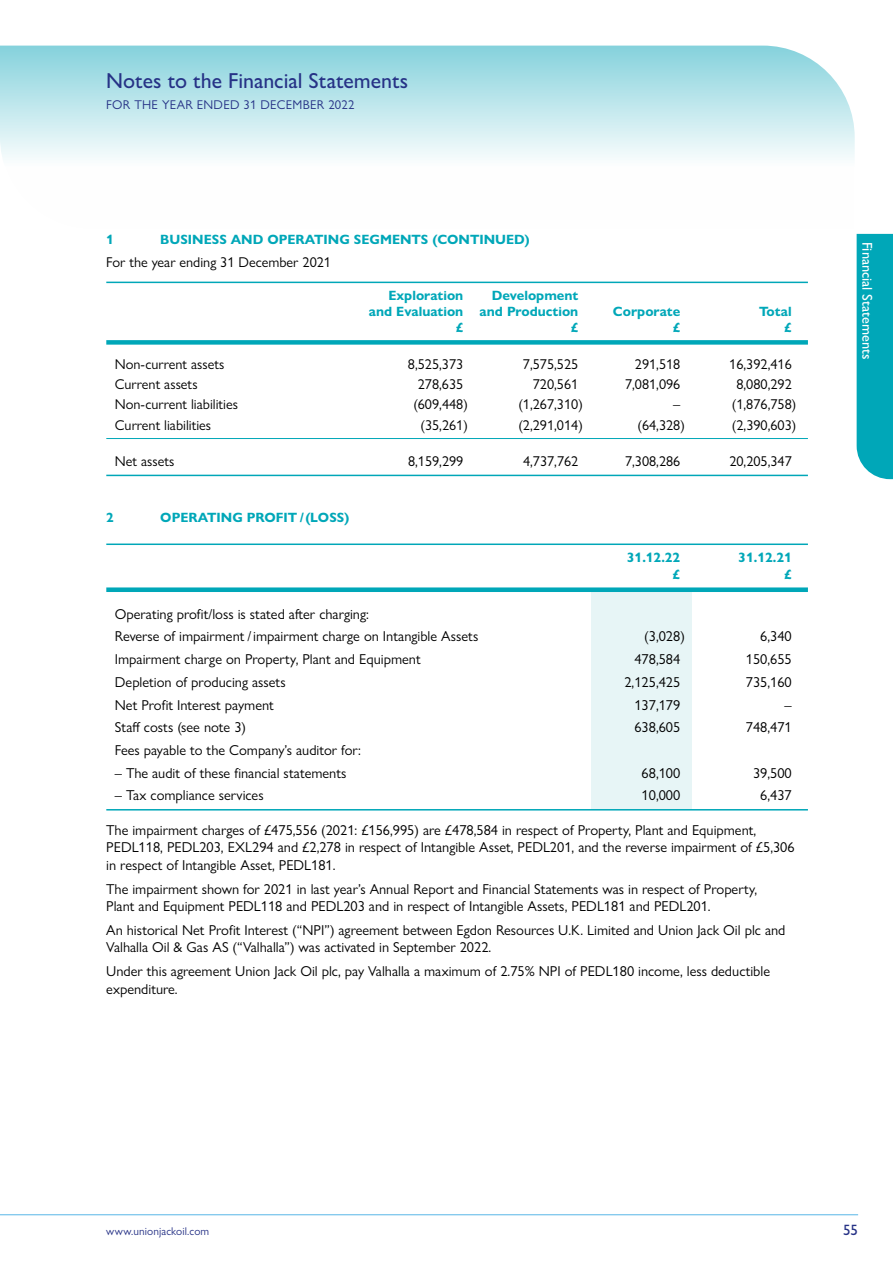
<style>
.page{position:relative;width:893px;height:1263px;background:#fff}
.page>*{position:absolute;margin:0;border:0;box-sizing:border-box;transform-origin:0 0}
.t1{font:500 21.75px "Gill Sans Nova";color:#263286}
.t2{font:500 15px "Gill Sans Nova";color:#263286}
.t3{font:14.4px/17.4px "Gill Sans Nova";color:#000}
.t4{font:14.25px "Gill Sans Nova";color:#000}
.t5{font:500 14.25px "Gill Sans Nova";color:#fff}
.t6{font:700 13.65px "Gill Sans Nova";color:#00a7b8}
.t7{font:700 13.5px/15.8px "Gill Sans Nova";color:#00a7b8;text-align:right}
.t8{font:12.75px "Gill Sans Nova";letter-spacing:.02em;color:#263286}
.t9{font:11.25px "Gill Sans Nova";letter-spacing:.01em;color:#263286}
</style>
<div class="page">
<div style="left:857px;top:234px;width:36px;height:245px;background:#00a7b8"></div>
<svg style="left:1px;top:46px;width:854px;height:112px;background:#bee6ec"></svg>
<svg style="left:0;top:46px;width:1px;height:101px"></svg>
<div style="left:591px;top:590px;width:101px;height:220px;background:#e7f5f6"></div>
<hr style="left:0;top:1214px;width:858px;height:1px;background:#58b6e7">
<hr style="left:106px;top:282px;width:702px;height:1px;background:#00a7b8">
<div style="left:106px;top:340px;width:702px;height:5px;background:#00a7b8"></div>
<hr style="left:106px;top:438px;width:702px;height:1px;background:#00a7b8">
<hr style="left:106px;top:475px;width:702px;height:1px;background:#00a7b8">
<hr style="left:106px;top:543px;width:702px;height:2px;background:#00a7b8">
<div style="left:106px;top:587px;width:702px;height:5px;background:#00a7b8"></div>
<hr style="left:106px;top:809px;width:702px;height:1px;background:#00a7b8">
<h1 class="t1" style="left:106px;top:67px;width:303px">Notes to the Financial Statements</h1>
<p class="t8" style="left:106px;top:97px;width:250px">FOR THE YEAR ENDED 31 DECEMBER 2022</p>
<p class="t7" style="left:106px;top:231px;width:9px">1</p>
<p class="t7" style="left:160px;top:231px;width:371px">BUSINESS AND OPERATING SEGMENTS (CONTINUED)</p>
<p class="t4" style="left:106px;top:254px;width:226px">For the year ending 31 December 2021</p>
<p class="t7" style="left:388px;top:288px;width:76px">Exploration</p>
<p class="t7" style="left:369px;top:288px;width:211px">Development<br>and Evaluation and Production</p>
<p class="t7" style="left:613px;top:303px;width:69px">Corporate</p>
<p class="t7" style="left:759px;top:303px;width:34px">Total</p>
<p class="t7" style="left:456px;top:319px;width:9px">£</p>
<p class="t7" style="left:571px;top:319px;width:9px">£</p>
<p class="t7" style="left:673px;top:319px;width:9px">£</p>
<p class="t7" style="left:784px;top:319px;width:9px">£</p>
<p class="t4" style="left:115px;top:355px;width:111px">Non-current assets</p>
<p class="t4" style="left:408px;top:355px;width:57px">8,525,373</p>
<p class="t4" style="left:523px;top:355px;width:57px">7,575,525</p>
<p class="t4" style="left:635px;top:355px;width:47px">291,518</p>
<p class="t4" style="left:729px;top:355px;width:64px">16,392,416</p>
<p class="t4" style="left:115px;top:376px;width:84px">Current assets</p>
<p class="t4" style="left:418px;top:376px;width:47px">278,635</p>
<p class="t4" style="left:533px;top:376px;width:47px">720,561</p>
<p class="t4" style="left:625px;top:376px;width:57px">7,081,096</p>
<p class="t4" style="left:736px;top:376px;width:57px">8,080,292</p>
<p class="t4" style="left:115px;top:396px;width:125px">Non-current liabilities</p>
<p class="t4" style="left:413px;top:396px;width:56px">(609,448)</p>
<p class="t4" style="left:518px;top:396px;width:66px">(1,267,310)</p>
<p class="t4" style="left:673px;top:396px;width:9px">–</p>
<p class="t4" style="left:732px;top:396px;width:66px">(1,876,758)</p>
<p class="t4" style="left:115px;top:416px;width:98px">Current liabilities</p>
<p class="t4" style="left:420px;top:416px;width:49px">(35,261)</p>
<p class="t4" style="left:518px;top:416px;width:66px">(2,291,014)</p>
<p class="t4" style="left:637px;top:416px;width:49px">(64,328)</p>
<p class="t4" style="left:732px;top:416px;width:66px">(2,390,603)</p>
<p class="t4" style="left:115px;top:453px;width:61px">Net assets</p>
<p class="t4" style="left:408px;top:453px;width:57px">8,159,299</p>
<p class="t4" style="left:523px;top:453px;width:57px">4,737,762</p>
<p class="t4" style="left:625px;top:453px;width:57px">7,308,286</p>
<p class="t4" style="left:729px;top:453px;width:64px">20,205,347</p>
<p class="t7" style="left:106px;top:509px;width:9px">2</p>
<p class="t7" style="left:160px;top:509px;width:190px">OPERATING PROFIT / (LOSS)</p>
<p class="t3" style="left:115px;top:602px;width:365px;line-height:22.8px">Operating profit/loss is stated after charging:<br>Reverse of impairment / impairment charge on Intangible Assets</p>
<p class="t6" style="left:627px;top:549px;width:55px">31.12.22</p>
<p class="t6" style="left:738px;top:549px;width:55px">31.12.21</p>
<p class="t6" style="left:673px;top:566px;width:9px">£</p>
<p class="t6" style="left:784px;top:566px;width:9px">£</p>
<p class="t3" style="left:644px;top:628px;width:42px">(3,028)</p>
<p class="t3" style="left:760px;top:628px;width:33px">6,340</p>
<p class="t3" style="left:115px;top:650px;width:307px">Impairment charge on Property, Plant and Equipment</p>
<p class="t3" style="left:634px;top:650px;width:47px">478,584</p>
<p class="t3" style="left:746px;top:650px;width:47px">150,655</p>
<p class="t3" style="left:115px;top:673px;width:172px">Depletion of producing assets</p>
<p class="t3" style="left:624px;top:673px;width:57px">2,125,425</p>
<p class="t3" style="left:746px;top:673px;width:47px">735,160</p>
<p class="t3" style="left:115px;top:696px;width:161px">Net Profit Interest payment</p>
<p class="t3" style="left:634px;top:696px;width:47px">137,179</p>
<p class="t3" style="left:785px;top:696px;width:9px">–</p>
<p class="t3" style="left:115px;top:718px;width:133px">Staff costs (see note 3)</p>
<p class="t3" style="left:634px;top:718px;width:47px">638,605</p>
<p class="t3" style="left:746px;top:718px;width:47px">748,471</p>
<p class="t3" style="left:115px;top:741px;width:248px">Fees payable to the Company’s auditor for:</p>
<p class="t3" style="left:115px;top:764px;width:233px">– The audit of these financial statements</p>
<p class="t3" style="left:642px;top:764px;width:40px">68,100</p>
<p class="t3" style="left:753px;top:764px;width:40px">39,500</p>
<p class="t3" style="left:115px;top:787px;width:150px">– Tax compliance services</p>
<p class="t3" style="left:642px;top:787px;width:40px">10,000</p>
<p class="t3" style="left:760px;top:787px;width:33px">6,437</p>
<p class="t3" style="left:106px;top:821px;width:690px">The impairment charges of £475,556 (2021: £156,995) are £478,584 in respect of Property, Plant and Equipment,<br>PEDL118, PEDL203, EXL294 and £2,278 in respect of Intangible Asset, PEDL201, and the reverse impairment of £5,306 in respect of Intangible Asset, PEDL181.</p>
<p class="t3" style="left:106px;top:880px;width:653px">The impairment shown for 2021 in last year’s Annual Report and Financial Statements was in respect of Property,<br>Plant and Equipment PEDL118 and PEDL203 and in respect of Intangible Assets, PEDL181 and PEDL201.</p>
<p class="t3" style="left:106px;top:921px;width:681px">An historical Net Profit Interest (“NPI”) agreement between Egdon Resources U.K. Limited and Union Jack Oil plc and<br>Valhalla Oil &amp; Gas AS (“Valhalla”) was activated in September 2022.</p>
<p class="t3" style="left:106px;top:962px;width:665px">Under this agreement Union Jack Oil plc, pay Valhalla a maximum of 2.75% NPI of PEDL180 income, less deductible expenditure.</p>
<p class="t5" style="left:876px;top:242px;width:119px;rotate:90deg">Financial Statements</p>
<p class="t9" style="left:106px;top:1224px;width:104px">www.unionjackoil.com</p>
<p class="t2" style="left:843px;top:1220px;width:16px">55</p>
</div>
